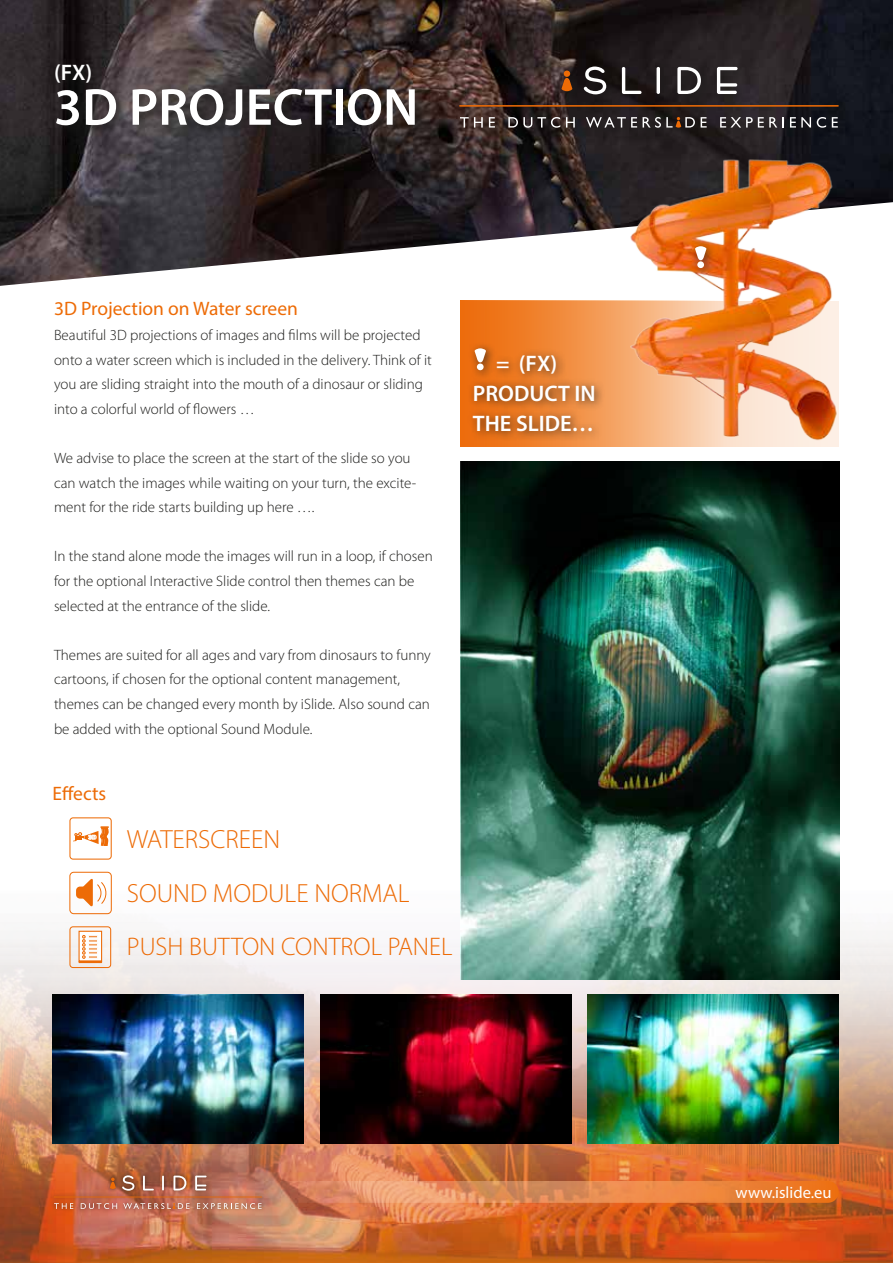
<style>
.page{position:relative;width:893px;height:1263px;background:#fff}
.page>*{position:absolute;margin:0;border:0;box-sizing:border-box;transform-origin:0 0}
.t1{font:600 52.5px "Myriad Pro";color:#fff}
.t2{font:300 26.4px/53.8px "Myriad Pro";color:#ed6b06}
.t3{font:300 25.5px "Myriad Pro";color:#ed6b06}
.t4{font:600 22.5px/30px "Myriad Pro";color:#fff}
.t5{font:19.5px "Myriad Pro";color:#ed6b06}
.t6{font:16.5px "Myriad Pro";color:#fff}
.t7{font:300 15px/24.6px "Myriad Pro";color:#1d1d1b}
</style>
<div class="page">
<img style="left:0;top:857px;width:893px;height:406px">
<svg style="left:279px;top:1181px;width:560px;height:22px;background:#e38a51"></svg>
<div style="left:50px;top:1171px;width:216px;height:42px;background:#1d1d1b;opacity:.75"></div>
<svg style="left:110px;top:1177px;width:6px;height:12px"></svg>
<svg style="left:122px;top:1175px;width:12px;height:16px"></svg>
<svg style="left:143px;top:1175px;width:11px;height:15px"></svg>
<svg style="left:162px;top:1175px;width:2px;height:15px"></svg>
<svg style="left:174px;top:1175px;width:12px;height:15px"></svg>
<svg style="left:195px;top:1175px;width:12px;height:15px"></svg>
<hr style="left:54px;top:1196px;width:208px;height:1px;background:#ed6b06">
<svg style="left:54px;top:1203px;width:19px;height:6px"></svg>
<svg style="left:81px;top:1203px;width:36px;height:6px"></svg>
<svg style="left:197px;top:1203px;width:65px;height:6px"></svg>
<svg style="left:123px;top:1203px;width:67px;height:6px"></svg>
<img style="left:0;top:0;width:893px;height:286px">
<img style="left:588px;top:995px;width:251px;height:148px">
<img style="left:320px;top:995px;width:251px;height:148px">
<img style="left:53px;top:995px;width:250px;height:148px">
<img style="left:460px;top:462px;width:380px;height:517px">
<div style="left:52px;top:60px;width:375px;height:78px;background:#1d1d1b;opacity:.75"></div>
<div style="left:456px;top:63px;width:394px;height:77px;background:#1d1d1b;opacity:.75"></div>
<svg style="left:561px;top:71px;width:11px;height:20px"></svg>
<svg style="left:584px;top:67px;width:22px;height:27px"></svg>
<svg style="left:622px;top:67px;width:19px;height:27px"></svg>
<hr style="left:657px;top:67px;width:3px;height:27px;background:#fff;border-radius:2px">
<svg style="left:677px;top:67px;width:24px;height:27px"></svg>
<svg style="left:717px;top:67px;width:21px;height:27px"></svg>
<hr style="left:459px;top:105px;width:380px;height:2px;background:#ed6b06">
<svg style="left:460px;top:117px;width:23px;height:11px"></svg>
<svg style="left:489px;top:117px;width:6px;height:11px"></svg>
<svg style="left:508px;top:117px;width:52px;height:11px"></svg>
<svg style="left:566px;top:117px;width:9px;height:11px"></svg>
<svg style="left:586px;top:117px;width:51px;height:11px"></svg>
<svg style="left:701px;top:117px;width:6px;height:11px"></svg>
<svg style="left:720px;top:117px;width:64px;height:11px"></svg>
<svg style="left:790px;top:117px;width:21px;height:11px"></svg>
<svg style="left:817px;top:117px;width:9px;height:11px"></svg>
<svg style="left:832px;top:117px;width:6px;height:11px"></svg>
<svg style="left:643px;top:117px;width:52px;height:11px"></svg>
<div style="left:69px;top:872px;width:43px;height:42px;border:1px solid #ed6b06;border-radius:4px"></div>
<div style="left:76px;top:886px;width:13px;height:12px;background:#ed6b06;border-radius:4px"></div>
<svg style="left:83px;top:878px;width:24px;height:29px"></svg>
<svg style="left:73px;top:826px;width:36px;height:20px"></svg>
<div style="left:69px;top:817px;width:43px;height:43px;border:1px solid #ed6b06;border-radius:3px"></div>
<div style="left:69px;top:926px;width:42px;height:42px;border:1px solid #ed6b06;border-radius:3px"></div>
<div style="left:79px;top:931px;width:23px;height:31px;background:#fff;border:1px solid #ed6b06"></div>
<hr style="left:79px;top:961px;width:23px;height:2px;background:#ed6b06">
<svg style="left:82px;top:935px;width:16px;height:24px"></svg>
<svg style="left:461px;top:301px;width:377px;height:145px;background:#f18c3f"></svg>
<img style="left:628px;top:142px;width:209px;height:320px">
<div style="left:466px;top:348px;width:139px;height:94px;background:#1d1d1b;opacity:.75"></div>
<div style="left:468px;top:341px;width:28px;height:40px;background:#1d1d1b;opacity:.75"></div>
<svg style="left:475px;top:348px;width:11px;height:22px"></svg>
<div style="left:689px;top:239px;width:28px;height:40px;background:#1d1d1b;opacity:.75"></div>
<svg style="left:695px;top:246px;width:11px;height:22px"></svg>
<h3 class="t4" style="left:54px;top:57px;width:40px">(FX)</h3>
<h1 class="t1" style="left:54px;top:74px;width:366px">3D PROJECTION</h1>
<h3 class="t5" style="left:54px;top:297px;width:246px">3D Projection on Water screen</h3>
<p class="t7" style="left:54px;top:323px;width:379px">Beautiful 3D projections of images and films will be projected onto a water screen which is included in the delivery. Think of it you are sliding straight into the mouth of a dinosaur or sliding into a colorful world of flowers …</p>
<p class="t7" style="left:54px;top:446px;width:364px">We advise to place the screen at the start of the slide so you can watch the images while waiting on your turn, the excite&shy;ment for the ride starts building up here ….</p>
<p class="t7" style="left:54px;top:544px;width:380px">In the stand alone mode the images will run in a loop, if chosen for the optional Interactive Slide control then themes can be selected at the entrance of the slide.</p>
<p class="t7" style="left:54px;top:643px;width:378px">Themes are suited for all ages and vary from dinosaurs to funny cartoons, if chosen for the optional content management, themes can be changed every month by iSlide. Also sound can be added with the optional Sound Module.</p>
<h3 class="t5" style="left:53px;top:782px;width:55px">Effects</h3>
<h2 class="t2" style="left:127px;top:813px;width:284px">WATERSCREEN<br>SOUND MODULE NORMAL</h2>
<h3 class="t3" style="left:127px;top:932px;width:327px">PUSH BUTTON CONTROL PANEL</h3>
<h3 class="t4" style="left:473px;top:348px;width:124px;text-indent:23px">= (FX)<br>PRODUCT IN<br>THE SLIDE…</h3>
<p class="t6" style="left:736px;top:1182px;width:97px">www.islide.eu</p>
</div>
